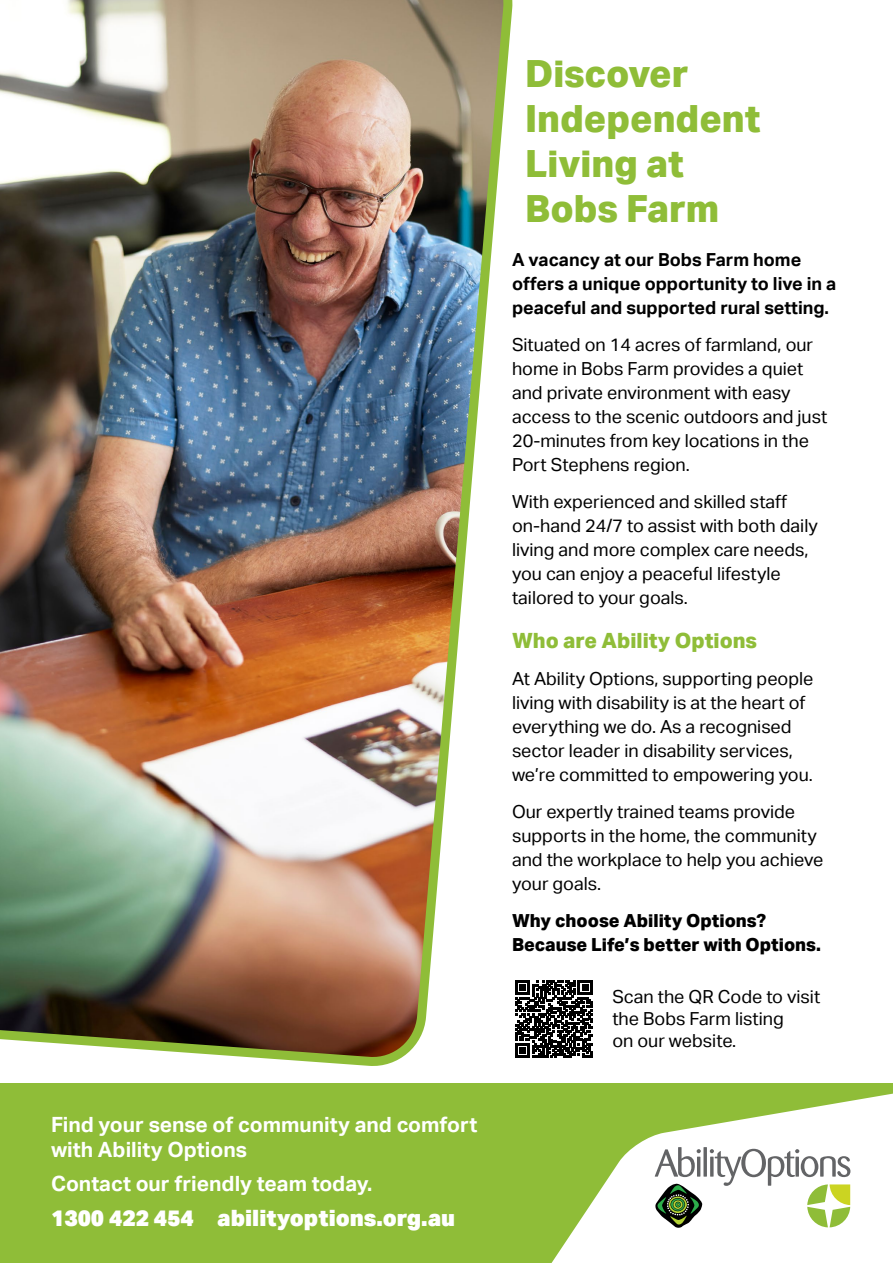
<style>
.page{position:relative;width:893px;height:1263px;background:#fff}
.page>*{position:absolute;margin:0;border:0;box-sizing:border-box;transform-origin:0 0}
.t1{font:800 37.5px/45px "Aktiv Grotesk";color:#8fbd38}
.t2{font:900 22.5px "Aktiv Grotesk";color:#fff}
.t3{font:700 21px/25.2px "Aktiv Grotesk";color:#fff}
.t4{font:800 21px "Aktiv Grotesk";color:#8fbd38}
.t5{font:18px/24px "Aktiv Grotesk";color:#000}
.t6{font:700 18px/24px "Aktiv Grotesk";color:#000}
.t7{font:800 18px/24px "Aktiv Grotesk";color:#000}
</style>
<div class="page">
<div style="left:0;top:1083px;width:893px;height:180px;background:#8fbd38"></div>
<svg style="left:551px;top:1093px;width:342px;height:170px"></svg>
<svg style="left:655px;top:1183px;width:48px;height:45px;background:#7b8b74"></svg>
<svg style="left:655px;top:1147px;width:46px;height:30px"></svg>
<hr style="left:697px;top:1157px;width:3px;height:19px;background:#636466">
<svg style="left:703px;top:1147px;width:4px;height:29px"></svg>
<svg style="left:710px;top:1149px;width:140px;height:78px;background:#e1e4d6"></svg>
<img style="left:0;top:0;width:510px;height:1063px">
<svg style="left:515px;top:980px;width:77px;height:78px"></svg>
<p class="t3" style="left:51px;top:1112px;width:428px">Find your sense of community and comfort with Ability Options</p>
<p class="t3" style="left:51px;top:1171px;width:323px">Contact our friendly team today.</p>
<p class="t2" style="left:51px;top:1203px;width:406px">1300 422 454 abilityoptions.org.au</p>
<h1 class="t1" style="left:525px;top:52px;width:237px">Discover<br>Independent<br>Living at<br>Bobs Farm</h1>
<p class="t6" style="left:512px;top:248px;width:326px">A vacancy at our Bobs Farm home offers a unique opportunity to live in a peaceful and supported rural setting.</p>
<p class="t5" style="left:512px;top:333px;width:317px">Situated on 14 acres of farmland, our home in Bobs Farm provides a quiet and private environment with easy access to the scenic outdoors and just 20-minutes from key locations in the Port Stephens region.</p>
<p class="t5" style="left:512px;top:489px;width:307px">With experienced and skilled staff on-hand 24/7 to assist with both daily living and more complex care needs, you can enjoy a peaceful lifestyle tailored to your goals.</p>
<p class="t4" style="left:512px;top:629px;width:247px">Who are Ability Options</p>
<p class="t5" style="left:512px;top:667px;width:303px">At Ability Options, supporting people living with disability is at the heart of everything we do. As a recognised sector leader in disability services, we’re committed to empowering you.</p>
<p class="t5" style="left:512px;top:800px;width:313px">Our expertly trained teams provide supports in the home, the community and the workplace to help you achieve your goals.</p>
<p class="t7" style="left:512px;top:908px;width:310px">Why choose Ability Options?<br>Because Life’s better with Options.</p>
<p class="t5" style="left:612px;top:986px;width:209px;line-height:21.6px">Scan the QR Code to visit the Bobs Farm listing<br>on our website.</p>
</div>
